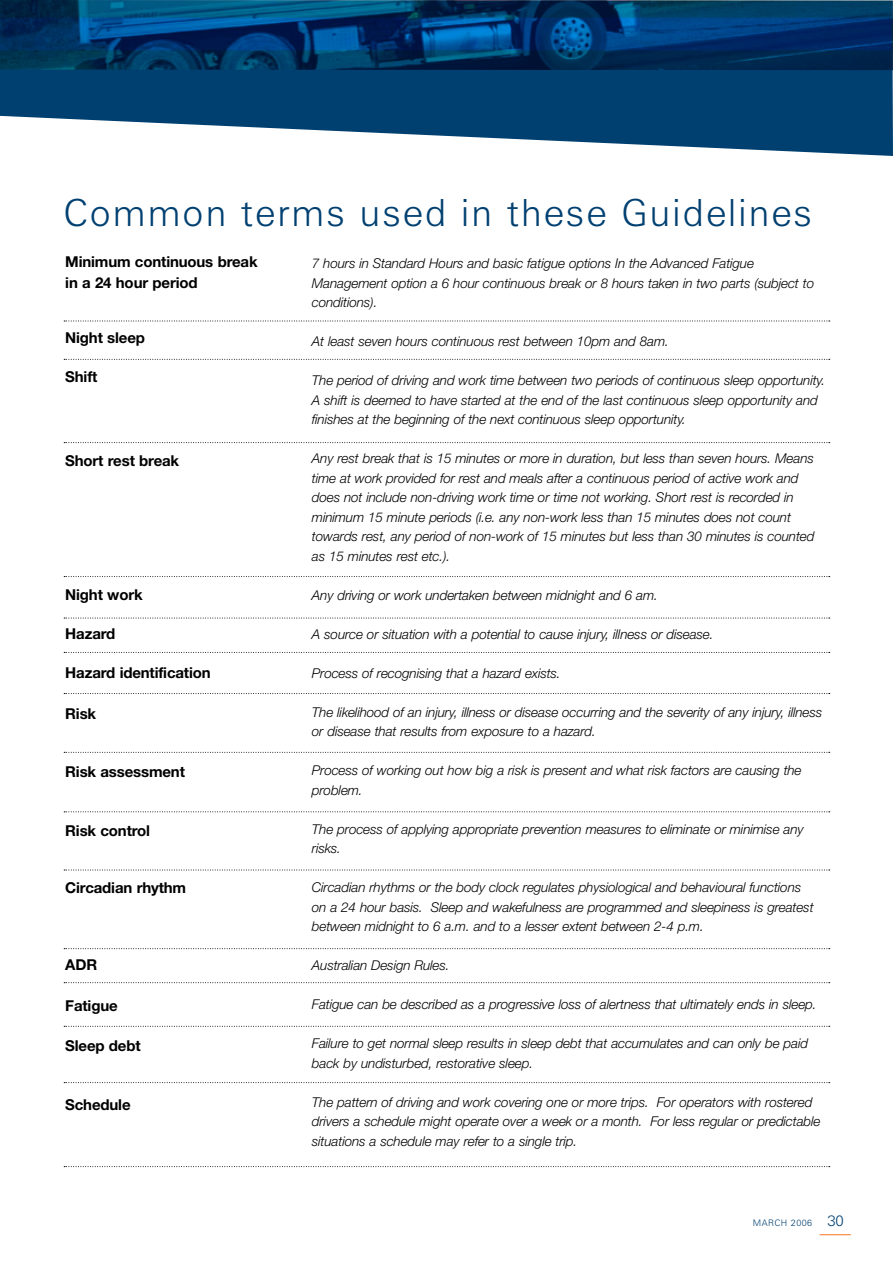
<style>
.page{position:relative;width:893px;height:1263px;background:#fff}
.page>*{position:absolute;margin:0;border:0;box-sizing:border-box;transform-origin:0 0}
.t1{font:300 37.5px "Zurich BT";letter-spacing:.04em;color:#004071}
.t2{font:700 15px/21px "Helvetica Neue";letter-spacing:-.01em;color:#000}
.t3{font:italic 300 13.5px/19.5px "Helvetica Neue";letter-spacing:-.01em;color:#000}
.t4{font:300 9px "Zurich BT";letter-spacing:.05em;color:#004071}
.s1{font-size:15px}
</style>
<div class="page">
<svg style="left:0;top:0;width:893px;height:156px;background:#215680"></svg>
<hr style="left:820px;top:1234px;width:31px;height:1px;background:#f37421">
<svg style="left:64px;top:321px;width:766px;height:1px"></svg>
<svg style="left:64px;top:359px;width:766px;height:1px"></svg>
<svg style="left:64px;top:442px;width:766px;height:1px"></svg>
<svg style="left:64px;top:576px;width:766px;height:1px"></svg>
<svg style="left:64px;top:618px;width:766px;height:1px"></svg>
<svg style="left:64px;top:652px;width:766px;height:1px"></svg>
<svg style="left:64px;top:693px;width:766px;height:1px"></svg>
<svg style="left:64px;top:752px;width:766px;height:1px"></svg>
<svg style="left:64px;top:811px;width:766px;height:1px"></svg>
<svg style="left:64px;top:870px;width:766px;height:1px"></svg>
<svg style="left:64px;top:948px;width:766px;height:1px"></svg>
<svg style="left:64px;top:982px;width:766px;height:1px"></svg>
<svg style="left:64px;top:1026px;width:766px;height:1px"></svg>
<svg style="left:64px;top:1082px;width:766px;height:1px"></svg>
<svg style="left:64px;top:1166px;width:766px;height:1px"></svg>
<h1 class="t1" style="left:63px;top:190px;width:750px">Common terms used in these Guidelines</h1>
<p class="t2" style="left:65px;top:251px;width:194px">Minimum continuous break in a 24 hour period</p>
<p class="t2" style="left:65px;top:327px;width:81px">Night sleep</p>
<p class="t2" style="left:65px;top:366px;width:34px">Shift</p>
<p class="t2" style="left:65px;top:450px;width:115px">Short rest break</p>
<p class="t2" style="left:65px;top:584px;width:79px">Night work</p>
<p class="t2" style="left:65px;top:623px;width:52px">Hazard</p>
<p class="t2" style="left:65px;top:662px;width:147px">Hazard identification</p>
<p class="t2" style="left:65px;top:702px;width:32px">Risk</p>
<p class="t2" style="left:65px;top:761px;width:121px">Risk assessment</p>
<p class="t2" style="left:65px;top:819px;width:86px">Risk control</p>
<p class="t2" style="left:65px;top:876px;width:122px">Circadian rhythm</p>
<p class="t2" style="left:65px;top:954px;width:33px">ADR</p>
<p class="t2" style="left:65px;top:994px;width:54px">Fatigue</p>
<p class="t2" style="left:65px;top:1035px;width:77px">Sleep debt</p>
<p class="t2" style="left:65px;top:1093px;width:67px">Schedule</p>
<p class="t3" style="left:312px;top:253px;width:504px">7 hours in Standard Hours and basic fatigue options In the Advanced Fatigue<br>Management option a 6 hour continuous break or 8 hours taken in two parts (subject to conditions).</p>
<p class="t3" style="left:312px;top:331px;width:359px">At least seven hours continuous rest between 10pm and 8am.</p>
<p class="t3" style="left:312px;top:370px;width:515px">The period of driving and work time between two periods of continuous sleep opportunity.<br>A shift is deemed to have started at the end of the last continuous sleep opportunity and finishes at the beginning of the next continuous sleep opportunity.</p>
<p class="t3" style="left:312px;top:448px;width:504px">Any rest break that is 15 minutes or more in duration, but less than seven hours. Means time at work provided for rest and meals after a continuous period of active work and does not include non-driving work time or time not working. Short rest is recorded in minimum 15 minute periods (i.e. any non-work less than 15 minutes does not count towards rest, any period of non-work of 15 minutes but less than 30 minutes is counted as 15 minutes rest etc.).</p>
<p class="t3" style="left:312px;top:585px;width:347px">Any driving or work undertaken between midnight and 6 am.</p>
<p class="t3" style="left:312px;top:624px;width:403px">A source or situation with a potential to cause injury, illness or disease.</p>
<p class="t3" style="left:312px;top:663px;width:250px">Process of recognising that a hazard exists.</p>
<p class="t3" style="left:312px;top:702px;width:512px">The likelihood of an injury, illness or disease occurring and the severity of any injury, illness or disease that results from exposure to a hazard.</p>
<p class="t3" style="left:312px;top:760px;width:491px">Process of working out how big a risk is present and what risk factors are causing the problem.</p>
<p class="t3" style="left:312px;top:819px;width:493px">The process of applying appropriate prevention measures to eliminate or minimise any risks.</p>
<p class="t3" style="left:312px;top:877px;width:503px">Circadian rhythms or the body clock regulates physiological and behavioural functions on a 24 hour basis. Sleep and wakefulness are programmed and sleepiness is greatest between midnight to 6 a.m. and to a lesser extent between 2-4 p.m.</p>
<p class="t3" style="left:312px;top:955px;width:139px">Australian Design Rules.</p>
<p class="t3" style="left:312px;top:994px;width:506px">Fatigue can be described as a progressive loss of alertness that ultimately ends in sleep.</p>
<p class="t3" style="left:312px;top:1033px;width:498px">Failure to get normal sleep results in sleep debt that accumulates and can only be paid back by undisturbed, restorative sleep.</p>
<p class="t3" style="left:312px;top:1092px;width:510px">The pattern of driving and work covering one or more trips. For operators with rostered drivers a schedule might operate over a week or a month. For less regular or predictable situations a schedule may refer to a single trip.</p>
<p class="t4" style="left:753px;top:1217px;width:93px">MAR CH 2006 <span class="s1">30</span></p>
</div>
